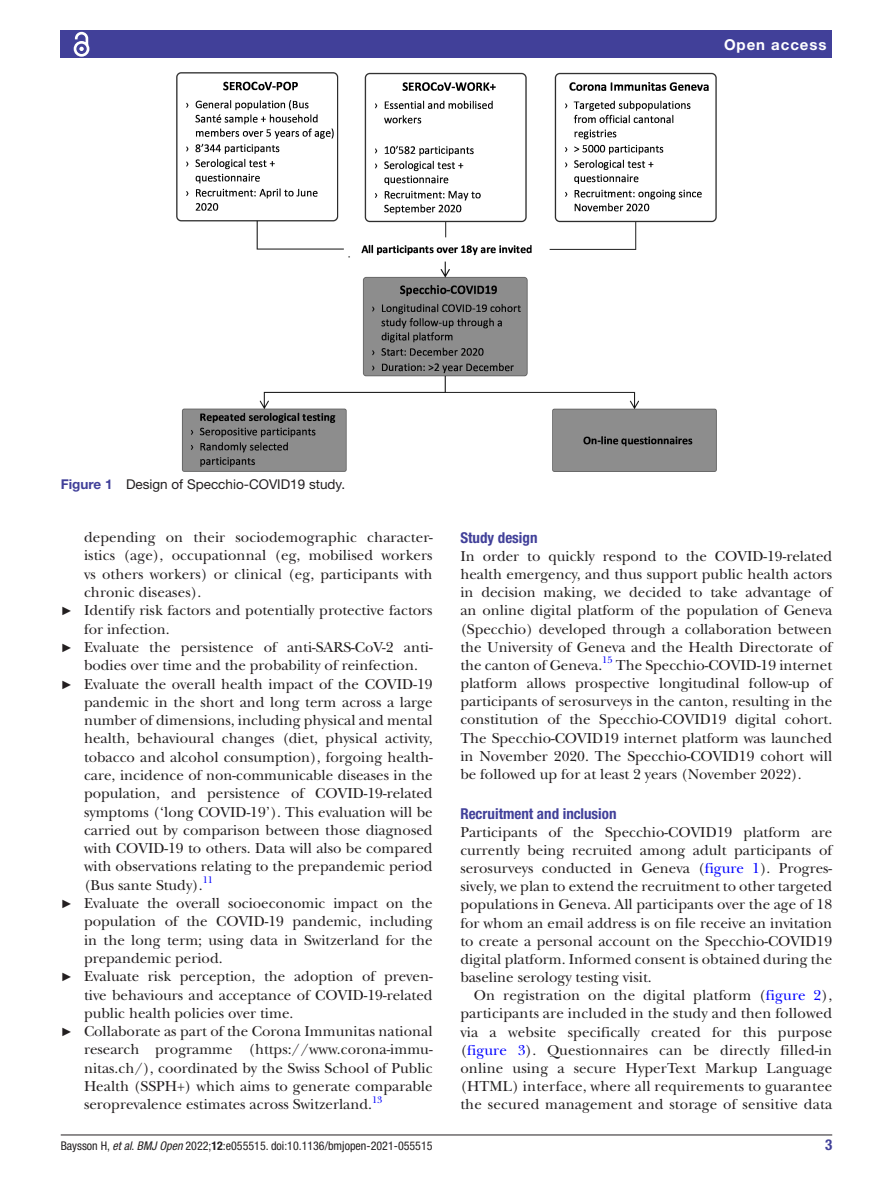
<style>
.page{position:relative;width:893px;height:1191px;background:#fff}
.page>*{position:absolute;margin:0;border:0;box-sizing:border-box;transform-origin:0 0}
.t1{font:15px/18.1px "New Baskerville";color:#231f20;text-align:justify}
.t2{font:700 condensed 15px "Helvetica Neue LT Std";color:#414099}
.t3{font:700 15px "Helvetica Neue LT Std";letter-spacing:.065em;color:#fff}
.t4{font:13.5px "Helvetica Neue LT Std";color:#231f20}
.t5{font:condensed 12px "Helvetica Neue LT Std";color:#231f20}
.t6{font:9.9px "New Baskerville";color:#00f}
.s1{font-weight:700;color:#414099}
.s2{font-family:"Arial";font-size:12px}
.s3{color:#00f}
.s4{font-style:italic}
.s5{font-weight:700}
</style>
<div class="page">
<hr style="left:61px;top:1134px;width:771px;height:1px;background:#231f20">
<div style="left:61px;top:31px;width:771px;height:27px;background:#414099"></div>
<svg style="left:73px;top:31px;width:17px;height:26px"></svg>
<img style="left:176px;top:73px;width:540px;height:398px">
<p class="t3" style="left:724px;top:35px;width:104px">Open access</p>
<p class="t4" style="left:61px;top:476px;width:286px"><span class="s1">Figure 1</span> Design of Specchio-COVID19 study.</p>
<p class="t1" style="left:84px;top:528px;width:350px">depending on their sociodemographic character-</p>
<p class="t1" style="left:84px;top:546px;width:350px">istics (age), occupationnal (eg, mobilised workers</p>
<p class="t1" style="left:84px;top:565px;width:350px">vs others workers) or clinical (eg, participants with</p>
<p class="t1" style="left:84px;top:583px;width:119px">chronic diseases).</p>
<p class="t1" style="left:61px;top:601px;width:373px"><span class="s2">►</span> Identify risk factors and potentially protective factors</p>
<p class="t1" style="left:84px;top:620px;width:87px">for infection.</p>
<p class="t1" style="left:61px;top:638px;width:373px"><span class="s2">►</span> Evaluate the persistence of anti-SARS-CoV-2 anti-</p>
<p class="t1" style="left:84px;top:656px;width:335px">bodies over time and the probability of reinfection.</p>
<p class="t1" style="left:61px;top:674px;width:373px"><span class="s2">►</span> Evaluate the overall health impact of the COVID-19</p>
<p class="t1" style="left:84px;top:693px;width:350px">pandemic in the short and long term across a large</p>
<p class="t1" style="left:84px;top:711px;width:350px">number of dimensions, including physical and mental</p>
<p class="t1" style="left:84px;top:729px;width:350px">health, behavioural changes (diet, physical activity,</p>
<p class="t1" style="left:84px;top:748px;width:350px">tobacco and alcohol consumption), forgoing health-</p>
<p class="t1" style="left:84px;top:766px;width:350px">care, incidence of non-communicable diseases in the</p>
<p class="t1" style="left:84px;top:784px;width:350px">population, and persistence of COVID-19-related</p>
<p class="t1" style="left:84px;top:802px;width:350px">symptoms (‘long COVID-19’). This evaluation will be</p>
<p class="t1" style="left:84px;top:821px;width:350px">carried out by comparison between those diagnosed</p>
<p class="t1" style="left:84px;top:839px;width:350px">with COVID-19 to others. Data will also be compared</p>
<p class="t1" style="left:84px;top:857px;width:350px">with observations relating to the prepandemic period</p>
<p class="t1" style="left:84px;top:876px;width:131px">(Bus sante Study).<sup>11</sup></p>
<p class="t1" style="left:61px;top:894px;width:373px"><span class="s2">►</span> Evaluate the overall socioeconomic impact on the</p>
<p class="t1" style="left:84px;top:912px;width:350px">population of the COVID-19 pandemic, including</p>
<p class="t1" style="left:84px;top:930px;width:350px">in the long term; using data in Switzerland for the</p>
<p class="t1" style="left:84px;top:949px;width:140px">prepandemic period.</p>
<p class="t1" style="left:61px;top:967px;width:373px"><span class="s2">►</span> Evaluate risk perception, the adoption of preven-</p>
<p class="t1" style="left:84px;top:985px;width:350px">tive behaviours and acceptance of COVID-19-related</p>
<p class="t1" style="left:84px;top:1004px;width:211px">public health policies over time.</p>
<p class="t1" style="left:61px;top:1022px;width:373px"><span class="s2">►</span> Collaborate as part of the Corona Immunitas national</p>
<p class="t1" style="left:84px;top:1040px;width:350px">research programme (https://www.corona-immu-</p>
<p class="t1" style="left:84px;top:1058px;width:350px">nitas.ch/), coordinated by the Swiss School of Public</p>
<p class="t1" style="left:84px;top:1077px;width:350px">Health (SSPH+) which aims to generate comparable</p>
<p class="t1" style="left:84px;top:1095px;width:289px">seroprevalence estimates across Switzerland.</p>
<p class="t6" style="left:372px;top:1093px;width:12px">13</p>
<p class="t2" style="left:460px;top:528px;width:79px">Study design</p>
<p class="t1" style="left:460px;top:547px;width:373px">In order to quickly respond to the COVID-19-related health emergency, and thus support public health actors in decision making, we decided to take advantage of an online digital platform of the population of Geneva (Specchio) developed through a collaboration between the University of Geneva and the Health Directorate of the canton of Geneva.<sup>15</sup> The Specchio-COVID-19 internet platform allows prospective longitudinal follow-up of participants of serosurveys in the canton, resulting in the constitution of the Specchio-COVID19 digital cohort.<br>The Specchio-COVID19 internet platform was launched in November 2020. The Specchio-COVID19 cohort will be followed up for at least 2 years (November 2022).</p>
<p class="t2" style="left:460px;top:804px;width:158px">Recruitment and inclusion</p>
<p class="t1" style="left:460px;top:823px;width:373px">Participants of the Specchio-COVID19 platform are currently being recruited among adult participants of serosurveys conducted in Geneva (<span class="s3">figure 1</span>). Progres&shy;sively, we plan to extend the recruitment to other targeted populations in Geneva. All participants over the age of 18 for whom an email address is on file receive an invitation to create a personal account on the Specchio-COVID19 digital platform. Informed consent is obtained during the baseline serology testing visit.</p>
<p class="t1" style="left:460px;top:986px;width:373px;text-indent:14px">On registration on the digital platform (<span class="s3">figure 2</span>), participants are included in the study and then followed via a website specifically created for this purpose (<span class="s3">figure 3</span>). Questionnaires can be directly filled-in online using a secure HyperText Markup Language (HTML) interface, where all requirements to guarantee the secured management and storage of sensitive data</p>
<p class="t5" style="left:61px;top:1138px;width:373px">Baysson H, <span class="s4">et al</span>. <span class="s4">BMJ Open</span> 2022;<span class="s5">12</span>:e055515. doi:10.1136/bmjopen-2021-055515</p>
<p class="t2" style="left:825px;top:1135px;width:9px">3</p>
</div>
